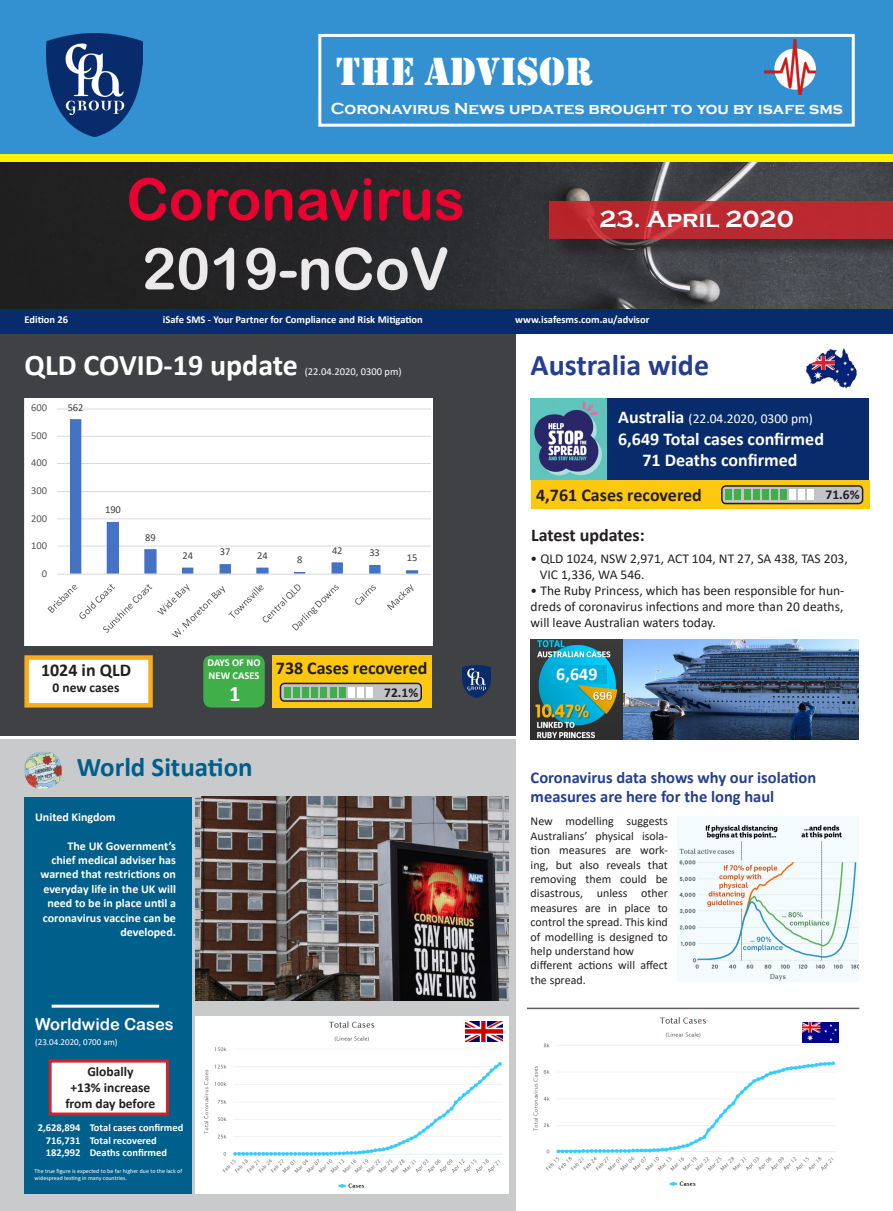
<style>
.page{position:relative;width:893px;height:1211px;background:#fff}
.page>*{position:absolute;margin:0;border:0;box-sizing:border-box;transform-origin:0 0}
.t1{font:40.5px "Stencil";color:#fff}
.t2{font:700 30px "Calibri";color:#fff}
.t3{font:700 30px "Calibri";color:#253f8e}
.t4{font:700 27px "Calibri";color:#005e8a}
.t5{font:700 24px "Copperplate Gothic";color:#fff}
.t6{font:700 22.5px "Calibri";color:#fff}
.t7{font:700 18px "Calibri";color:#231f20}
.t8{font:700 18px "Calibri";color:#fff}
.t9{font:700 16.5px "Calibri";color:#253f8e}
.t10{font:700 16.5px "Copperplate Gothic";color:#fff}
.t11{font:16.5px "Arial Rounded MT Bold";color:#fff}
.t12{font:13.5px/16.2px "Calibri";color:#231f20;text-align:justify}
.t13{font:700 13.5px "Calibri";color:#231f20}
.t14{font:13.5px "Calibri";color:#fff}
.t15{font:12px/14.4px "Calibri";color:#231f20;text-align:justify}
.t16{font:700 12px/14.4px "Calibri";color:#fff;text-align:right}
.t17{font:700 10.5px "Calibri";color:#fff}
.t18{font:10.5px "Calibri";letter-spacing:-.005em;color:#404040}
.t19{font:10.5px "Calibri";color:#fff}
.t20{font:10.5px "Calibri";letter-spacing:-.005em;color:#595959}
.t21{font:9px "Calibri";color:#fff}
.t22{font:6px/7.2px "Calibri";color:#fff}
.s1{font-weight:700;font-size:18px}
</style>
<div class="page">
<div style="left:0;top:739px;width:516px;height:471px;background:#c9cacc"></div>
<div style="left:0;top:335px;width:516px;height:401px;background:#404145"></div>
<div style="left:0;top:0;width:893px;height:154px;background:#3391d1"></div>
<img style="left:0;top:161px;width:893px;height:148px">
<div style="left:318px;top:34px;width:537px;height:93px;border:3px solid #fff"></div>
<img style="left:46px;top:34px;width:97px;height:102px">
<div style="left:0;top:154px;width:893px;height:7px;background:#fff101"></div>
<div style="left:552px;top:204px;width:341px;height:54px;background:#231f20;opacity:.75"></div>
<svg style="left:550px;top:201px;width:343px;height:38px;background:#bc292f"></svg>
<img style="left:765px;top:40px;width:51px;height:54px">
<div style="left:606px;top:398px;width:263px;height:82px;background:#082c6b"></div>
<img style="left:805px;top:348px;width:52px;height:41px">
<img style="left:531px;top:398px;width:75px;height:82px">
<div style="left:25px;top:796px;width:167px;height:397px;background:#005f8b"></div>
<img style="left:25px;top:751px;width:37px;height:37px">
<div style="left:0;top:309px;width:893px;height:25px;background:#082c6b"></div>
<div style="left:49px;top:1059px;width:120px;height:56px;background:#fff;border:3px solid #d1232a"></div>
<hr style="left:52px;top:1004px;width:107px;height:3px;background:#fff">
<img style="left:462px;top:665px;width:29px;height:32px">
<div style="left:531px;top:480px;width:338px;height:29px;background:#fec710"></div>
<div style="left:722px;top:486px;width:141px;height:17px;background:#c2c3c6;border-radius:4px"></div>
<div style="left:721px;top:485px;width:142px;height:19px;border:2px solid #231f20;border-radius:4px"></div>
<div style="left:725px;top:490px;width:7px;height:10px;background:#40ae49"></div>
<div style="left:734px;top:490px;width:7px;height:10px;background:#40ae49"></div>
<div style="left:744px;top:490px;width:6px;height:10px;background:#40ae49"></div>
<div style="left:753px;top:490px;width:6px;height:10px;background:#40ae49"></div>
<div style="left:762px;top:490px;width:7px;height:10px;background:#40ae49"></div>
<div style="left:780px;top:490px;width:7px;height:10px;background:#40ae49"></div>
<div style="left:789px;top:490px;width:7px;height:10px;background:#fff"></div>
<div style="left:799px;top:490px;width:6px;height:10px;background:#fff"></div>
<div style="left:807px;top:490px;width:7px;height:10px;background:#fff"></div>
<div style="left:272px;top:655px;width:160px;height:52px;background:#fec710"></div>
<div style="left:280px;top:683px;width:141px;height:18px;background:#c2c3c6;border-radius:4px"></div>
<div style="left:280px;top:682px;width:142px;height:19px;border:2px solid #231f20;border-radius:4px"></div>
<div style="left:284px;top:687px;width:7px;height:10px;background:#40ae49"></div>
<div style="left:293px;top:687px;width:7px;height:10px;background:#40ae49"></div>
<div style="left:302px;top:687px;width:7px;height:10px;background:#40ae49"></div>
<div style="left:311px;top:687px;width:7px;height:10px;background:#40ae49"></div>
<div style="left:348px;top:687px;width:7px;height:10px;background:#fff"></div>
<div style="left:357px;top:687px;width:7px;height:10px;background:#fff"></div>
<div style="left:366px;top:687px;width:7px;height:10px;background:#fff"></div>
<div style="left:321px;top:687px;width:6px;height:10px;background:#40ae49"></div>
<div style="left:330px;top:687px;width:6px;height:10px;background:#40ae49"></div>
<div style="left:339px;top:687px;width:7px;height:10px;background:#40ae49"></div>
<div style="left:771px;top:490px;width:7px;height:10px;background:#40ae49"></div>
<div style="left:203px;top:655px;width:62px;height:52px;background:#40ae49;border-radius:8px"></div>
<svg style="left:24px;top:398px;width:408px;height:247px;background:#f6f7fa"></svg>
<div style="left:24px;top:655px;width:129px;height:52px;background:#fff;border:4px solid #faad19"></div>
<img style="left:530px;top:639px;width:329px;height:100px">
<img style="left:195px;top:796px;width:313px;height:204px">
<img style="left:195px;top:1016px;width:313px;height:177px">
<img style="left:465px;top:1021px;width:37px;height:20px">
<img style="left:533px;top:1017px;width:306px;height:169px">
<img style="left:802px;top:1022px;width:37px;height:20px">
<div style="left:550px;top:665px;width:56px;height:18px;background:#01aed9"></div>
<img style="left:678px;top:816px;width:181px;height:165px">
<hr style="left:527px;top:1007px;width:332px;height:2px;background:#616164">
<p class="t1" style="left:336px;top:49px;width:259px">THE ADVISOR</p>
<p class="t10" style="left:331px;top:99px;width:514px">Coronavirus News updates brought to you by isafe sms</p>
<p class="t17" style="left:25px;top:312px;width:45px">Edition 26</p>
<p class="t5" style="left:599px;top:205px;width:196px">23. April 2020</p>
<p class="t17" style="left:163px;top:312px;width:261px">iSafe SMS - Your Partner for Compliance and Risk Mitigation</p>
<p class="t17" style="left:515px;top:312px;width:136px">www.isafesms.com.au/advisor</p>
<p class="t2" style="left:25px;top:344px;width:275px">QLD COVID-19 update</p>
<p class="t19" style="left:305px;top:364px;width:98px">(22.04.2020, 0300 pm)</p>
<p class="t20" style="left:31px;top:400px;width:17px">600</p>
<p class="t20" style="left:31px;top:428px;width:17px">500</p>
<p class="t20" style="left:31px;top:456px;width:17px">400</p>
<p class="t20" style="left:31px;top:483px;width:17px">300</p>
<p class="t20" style="left:31px;top:511px;width:17px">200</p>
<p class="t18" style="left:68px;top:400px;width:17px">562</p>
<p class="t18" style="left:105px;top:502px;width:17px">190</p>
<p class="t20" style="left:31px;top:538px;width:17px">100</p>
<p class="t20" style="left:42px;top:566px;width:7px">0</p>
<p class="t18" style="left:145px;top:530px;width:12px">89</p>
<p class="t18" style="left:182px;top:548px;width:12px">24</p>
<p class="t18" style="left:220px;top:544px;width:12px">37</p>
<p class="t18" style="left:257px;top:548px;width:12px">24</p>
<p class="t18" style="left:297px;top:552px;width:7px">8</p>
<p class="t18" style="left:332px;top:543px;width:12px">42</p>
<p class="t18" style="left:369px;top:545px;width:12px">33</p>
<p class="t18" style="left:407px;top:550px;width:12px">15</p>
<p class="t7" style="left:41px;top:657px;width:92px">1024 in QLD</p>
<p class="t13" style="left:53px;top:678px;width:68px">0 new cases</p>
<p class="t17" style="left:208px;top:655px;width:54px">DAYS OF NO</p>
<p class="t17" style="left:209px;top:668px;width:52px">NEW CASES</p>
<p class="t6" style="left:229px;top:678px;width:13px">1</p>
<p class="t7" style="left:276px;top:655px;width:153px">738 Cases recovered</p>
<p class="t13" style="left:384px;top:683px;width:35px">72.1%</p>
<p class="t4" style="left:77px;top:748px;width:177px">World Situation</p>
<p class="t16" style="left:35px;top:809px;width:82px">United Kingdom</p>
<p class="t16" style="left:41px;top:838px;width:137px">The UK Government’s chief medical adviser has warned that restrictions on everyday life in the UK will need to be in place until a coronavirus vaccine can be developed.</p>
<p class="t11" style="left:35px;top:1014px;width:140px">Worldwide Cases</p>
<p class="t21" style="left:35px;top:1035px;width:84px">(23.04.2020, 0700 am)</p>
<p class="t13" style="left:87px;top:1061px;width:48px">Globally</p>
<p class="t13" style="left:70px;top:1077px;width:81px">+13% increase</p>
<p class="t13" style="left:65px;top:1094px;width:92px">from day before</p>
<p class="t17" style="left:38px;top:1120px;width:44px">2,628,894</p>
<p class="t17" style="left:46px;top:1132px;width:36px">716,731</p>
<p class="t17" style="left:46px;top:1145px;width:36px">182,992</p>
<p class="t17" style="left:90px;top:1120px;width:95px">Total cases confirmed</p>
<p class="t17" style="left:90px;top:1132px;width:69px">Total recovered</p>
<p class="t17" style="left:90px;top:1145px;width:79px">Deaths confirmed</p>
<p class="t22" style="left:35px;top:1166px;width:149px">The true figure is expected to be far higher due to the lack of widespread testing in many countries.</p>
<p class="t3" style="left:531px;top:344px;width:180px">Australia wide</p>
<p class="t14" style="left:618px;top:409px;width:196px"><span class="s1">Australia</span> (22.04.2020, 0300 pm)</p>
<p class="t8" style="left:618px;top:426px;width:207px">6,649 Total cases confirmed</p>
<p class="t8" style="left:642px;top:447px;width:156px">71 Deaths confirmed</p>
<p class="t7" style="left:536px;top:482px;width:167px">4,761 Cases recovered</p>
<p class="t13" style="left:826px;top:485px;width:35px">71.6%</p>
<p class="t7" style="left:531px;top:522px;width:115px">Latest updates:</p>
<p class="t12" style="left:531px;top:549px;width:319px">• QLD 1024, NSW 2,971, ACT 104, NT 27, SA 438, TAS 203,</p>
<p class="t12" style="left:540px;top:566px;width:106px">VIC 1,336, WA 546.</p>
<p class="t12" style="left:531px;top:582px;width:315px">• The Ruby Princess, which has been responsible for hun&shy;dreds of coronavirus infections and more than 20 deaths, will leave Australian waters today.</p>
<p class="t8" style="left:556px;top:661px;width:43px">6,649</p>
<p class="t9" style="left:531px;top:765px;width:287px">Coronavirus data shows why our isolation</p>
<p class="t9" style="left:531px;top:785px;width:245px">measures are here for the long haul</p>
<p class="t15" style="left:531px;top:814px;width:139px">New modelling suggests Australians’ physical isola&shy;tion measures are work&shy;ing, but also reveals that removing them could be disastrous, unless other measures are in place to control the spread. This kind of modelling is designed to help understand how</p>
<p class="t15" style="left:531px;top:958px;width:139px">different actions will affect the spread.</p>
</div>
